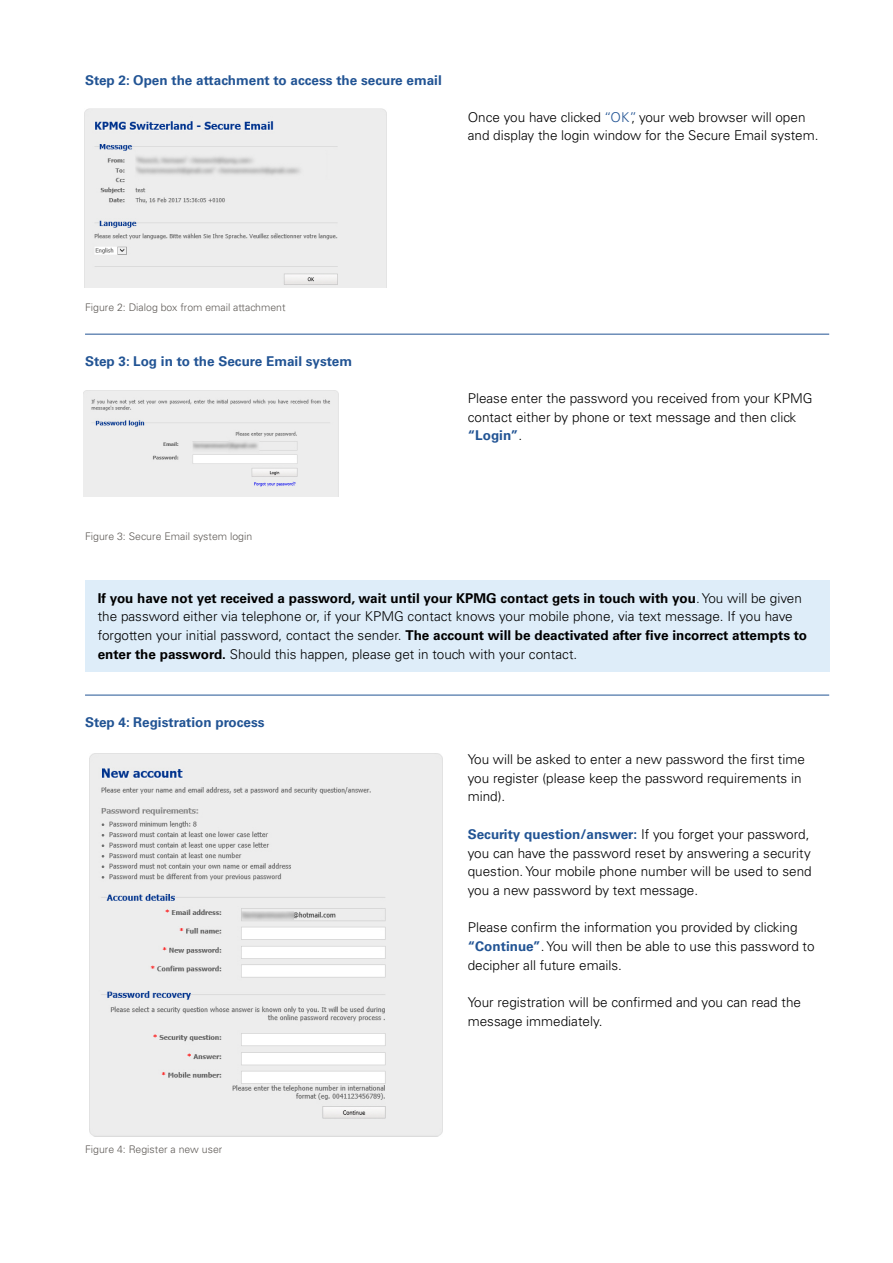
<style>
.page{position:relative;width:893px;height:1263px;background:#fff}
.page>*{position:absolute;margin:0;border:0;box-sizing:border-box;transform-origin:0 0}
.t1{font:300 13.5px/18.8px "Univers LT Std";color:#000}
.t2{font:700 13.5px "Univers LT Std";color:#225494}
.t3{font:300 10.5px "Univers LT Std";color:#5f5b57}
.s1{color:#225494}
.s2{font-weight:700;color:#225494}
.s3{font-weight:700}
</style>
<div class="page">
<img style="left:84px;top:108px;width:302px;height:180px">
<img style="left:84px;top:391px;width:254px;height:106px">
<img style="left:90px;top:754px;width:353px;height:382px">
<hr style="left:85px;top:334px;width:744px;height:1px;background:#225494">
<hr style="left:85px;top:695px;width:744px;height:1px;background:#225494">
<div style="left:85px;top:580px;width:744px;height:91px;background:#deedf9"></div>
<p class="t2" style="left:85px;top:72px;width:358px">Step 2: Open the attachment to access the secure email</p>
<p class="t1" style="left:468px;top:108px;width:352px">Once you have clicked <span class="s1">“OK”</span>, your web browser will open and display the login window for the Secure Email system.</p>
<p class="t3" style="left:85px;top:301px;width:202px">Figure 2: Dialog box from email attachment</p>
<p class="t2" style="left:85px;top:353px;width:269px">Step 3: Log in to the Secure Email system</p>
<p class="t3" style="left:85px;top:530px;width:169px">Figure 3: Secure Email system login</p>
<p class="t1" style="left:468px;top:389px;width:346px">Please enter the password you received from your KPMG contact either by phone or text message and then click <span class="s2">“Login”</span>.</p>
<p class="t1" style="left:98px;top:588px;width:711px"><span class="s3">If you have not yet received a password, wait until your KPMG contact gets in touch with you</span>. You will be given the password either via telephone or, if your KPMG contact knows your mobile phone, via text message. If you have forgotten your initial password, contact the sender. <span class="s3">The account will be deactivated after five incorrect attempts to enter the password.</span> Should this happen, please get in touch with your contact.</p>
<p class="t2" style="left:85px;top:714px;width:181px">Step 4: Registration process</p>
<p class="t3" style="left:85px;top:1143px;width:139px">Figure 4: Register a new user</p>
<p class="t1" style="left:468px;top:750px;width:339px">You will be asked to enter a new password the first time you register (please keep the password requirements in mind).</p>
<p class="t1" style="left:468px;top:825px;width:345px"><span class="s2">Security question/answer:</span> If you forget your password, you can have the password reset by answering a security question. Your mobile phone number will be used to send you a new password by text message.</p>
<p class="t1" style="left:468px;top:918px;width:348px">Please confirm the information you provided by clicking <span class="s2">“Continue”</span>. You will then be able to use this password to decipher all future emails.</p>
<p class="t1" style="left:468px;top:993px;width:335px">Your registration will be confirmed and you can read the message immediately.</p>
</div>
